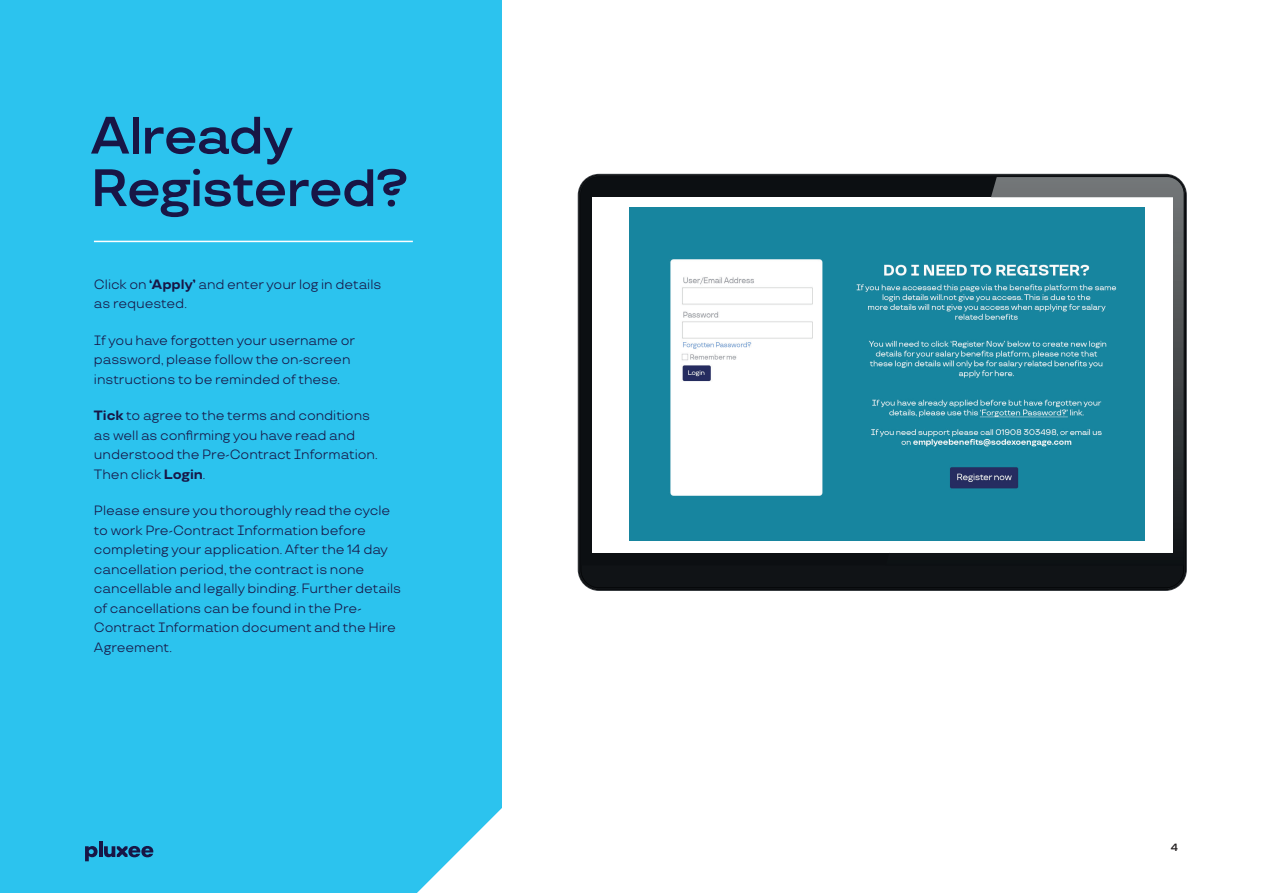
<style>
.page{position:relative;width:1263px;height:893px;background:#fff}
.page>*{position:absolute;margin:0;border:0;box-sizing:border-box;transform-origin:0 0}
.t1{font:600 52.5px/52.5px "TT Travels";letter-spacing:-.035em;color:#181646}
.t2{font:13.5px/19.5px "TT Travels";letter-spacing:-.005em;color:#181646}
.t3{font:600 10.5px "TT Travels";color:#231f20}
.s1{font-weight:700}
</style>
<div class="page">
<div style="left:0;top:0;width:502px;height:893px;background:#2cc3ee"></div>
<svg style="left:417px;top:808px;width:85px;height:85px"></svg>
<hr style="left:94px;top:241px;width:319px;height:1px;background:#fff">
<div style="left:581px;top:565px;width:603px;height:23px;background:#101316"></div>
<div style="left:581px;top:177px;width:305px;height:388px;background:#0c0f12"></div>
<div style="left:592px;top:197px;width:581px;height:356px;background:#fff"></div>
<svg style="left:886px;top:177px;width:298px;height:388px;background:#393c3f"></svg>
<svg style="left:889px;top:197px;width:284px;height:356px"></svg>
<img style="left:629px;top:207px;width:515px;height:334px">
<svg style="left:85px;top:846px;width:13px;height:15px"></svg>
<hr style="left:99px;top:842px;width:4px;height:15px;background:#181646">
<svg style="left:104px;top:846px;width:49px;height:11px"></svg>
<h1 class="t1" style="left:91px;top:110px;width:319px">Already<br>Registered?</h1>
<p class="t2" style="left:94px;top:274px;width:289px">Click on <span class="s1">‘Apply’</span> and enter your log in details as requested.</p>
<p class="t2" style="left:94px;top:330px;width:263px">If you have forgotten your username or password, please follow the on-screen instructions to be reminded of these.</p>
<p class="t2" style="left:94px;top:406px;width:285px"><span class="s1">Tick</span> to agree to the terms and conditions as well as confirming you have read and understood the Pre-Contract Information.<br>Then click <span class="s1">Login</span>.</p>
<p class="t2" style="left:94px;top:501px;width:309px">Please ensure you thoroughly read the cycle to work Pre-Contract Information before completing your application. After the 14 day cancellation period, the contract is none cancellable and legally binding. Further details of cancellations can be found in the Pre-Contract Information document and the Hire Agreement.</p>
<p class="t3" style="left:1171px;top:841px;width:9px">4</p>
</div>
